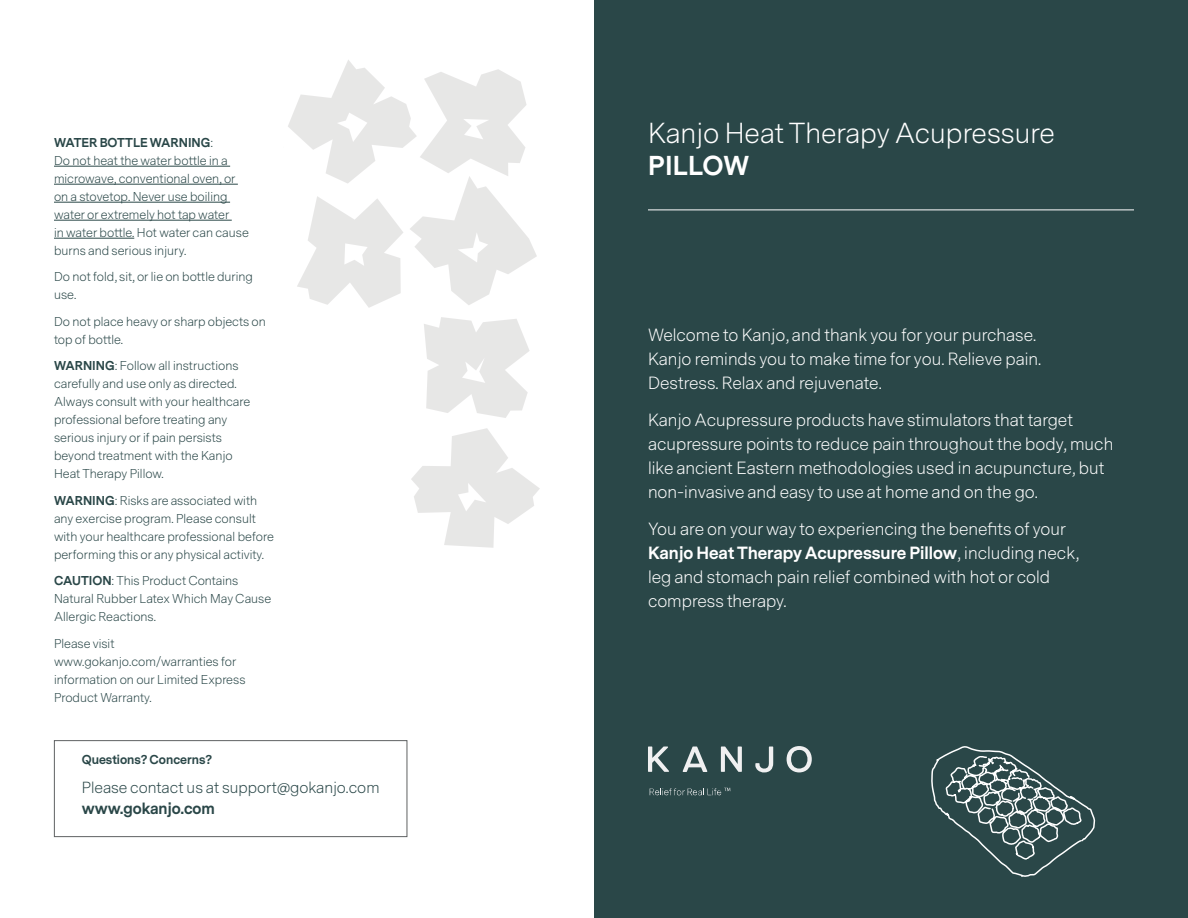
<style>
.page{position:relative;width:1188px;height:918px;background:#fff}
.page>*{position:absolute;margin:0;border:0;box-sizing:border-box;transform-origin:0 0}
.Division{font:300 27px "Messina Sans";color:#fff}
.Product{font:700 25.5px "Messina Sans";letter-spacing:.01em;color:#fff}
.t1{font:300 16.5px/24px "Messina Sans";color:#fff}
.t2{font:300 15px "Messina Sans";color:#2a4748}
.t3{font:700 15px "Messina Sans";color:#2a4748}
.Body{font:300 12px/18px "Messina Sans";color:#2a4748}
.t4{font:700 12px "Messina Sans";color:#2a4748}
.s1{font-weight:700}
</style>
<div class="page">
<div style="left:594px;top:0;width:594px;height:918px;background:#2a4748"></div>
<svg style="left:297px;top:60px;width:240px;height:248px"></svg>
<svg style="left:424px;top:317px;width:106px;height:101px"></svg>
<svg style="left:411px;top:428px;width:129px;height:120px"></svg>
<svg style="left:54px;top:105px;width:243px;height:134px"></svg>
<hr style="left:648px;top:210px;width:486px;height:1px;background:#fff">
<div style="left:54px;top:740px;width:353px;height:97px;border:1px solid #5f6162"></div>
<svg style="left:648px;top:746px;width:164px;height:27px"></svg>
<svg style="left:650px;top:788px;width:80px;height:7px"></svg>
<hr style="left:54px;top:166px;width:176px;height:1px;background:#2a4748">
<hr style="left:54px;top:184px;width:184px;height:1px;background:#2a4748">
<hr style="left:54px;top:202px;width:176px;height:1px;background:#2a4748">
<hr style="left:54px;top:220px;width:178px;height:1px;background:#2a4748">
<hr style="left:54px;top:238px;width:80px;height:1px;background:#2a4748">
<svg style="left:931px;top:746px;width:165px;height:131px"></svg>
<p class="Body" style="left:54px;top:134px;width:196px"><span class="s1">WATER BOTTLE WARNING</span>:<br>Do not heat the water bottle in a microwave, conventional oven, or on a stovetop. Never use boiling water or extremely hot tap water<br>in water bottle. Hot water can cause burns and serious injury.</p>
<p class="Body" style="left:54px;top:268px;width:201px">Do not fold, sit, or lie on bottle during use.</p>
<p class="Body" style="left:54px;top:313px;width:213px">Do not place heavy or sharp objects on top of bottle.</p>
<p class="Body" style="left:54px;top:357px;width:198px"><span class="s1">WARNING</span>: Follow all instructions carefully and use only as directed.<br>Always consult with your healthcare professional before treating any serious injury or if pain persists beyond treatment with the Kanjo<br>Heat Therapy Pillow.</p>
<p class="Body" style="left:54px;top:492px;width:221px"><span class="s1">WARNING</span>: Risks are associated with any exercise program. Please consult with your healthcare professional before performing this or any physical activity.</p>
<p class="Body" style="left:54px;top:572px;width:219px"><span class="s1">CAUTION</span>: This Product Contains<br>Natural Rubber Latex Which May Cause<br>Allergic Reactions.</p>
<p class="Body" style="left:54px;top:635px;width:193px">Please visit www.gokanjo.com/warranties for information on our Limited Express<br>Product Warranty.</p>
<p class="t4" style="left:82px;top:751px;width:132px">Questions? Concerns?</p>
<p class="t2" style="left:82px;top:778px;width:299px">Please contact us at support@gokanjo.com</p>
<p class="t3" style="left:82px;top:798px;width:135px">www.gokanjo.com</p>
<p class="Division" style="left:648px;top:116px;width:408px">Kanjo Heat Therapy Acupressure</p>
<p class="Product" style="left:648px;top:147px;width:103px">PILLOW</p>
<p class="t1" style="left:648px;top:323px;width:395px">Welcome to Kanjo, and thank you for your purchase.<br>Kanjo reminds you to make time for you. Relieve pain.<br>Destress. Relax and rejuvenate.</p>
<p class="t1" style="left:648px;top:408px;width:467px">Kanjo Acupressure products have stimulators that target acupressure points to reduce pain throughout the body, much like ancient Eastern methodologies used in acupuncture, but non-invasive and easy to use at home and on the go.</p>
<p class="t1" style="left:648px;top:517px;width:433px">You are on your way to experiencing the benefits of your <span class="s1">Kanjo Heat Therapy Acupressure Pillow</span>, including neck, leg and stomach pain relief combined with hot or cold compress therapy.</p>
</div>
